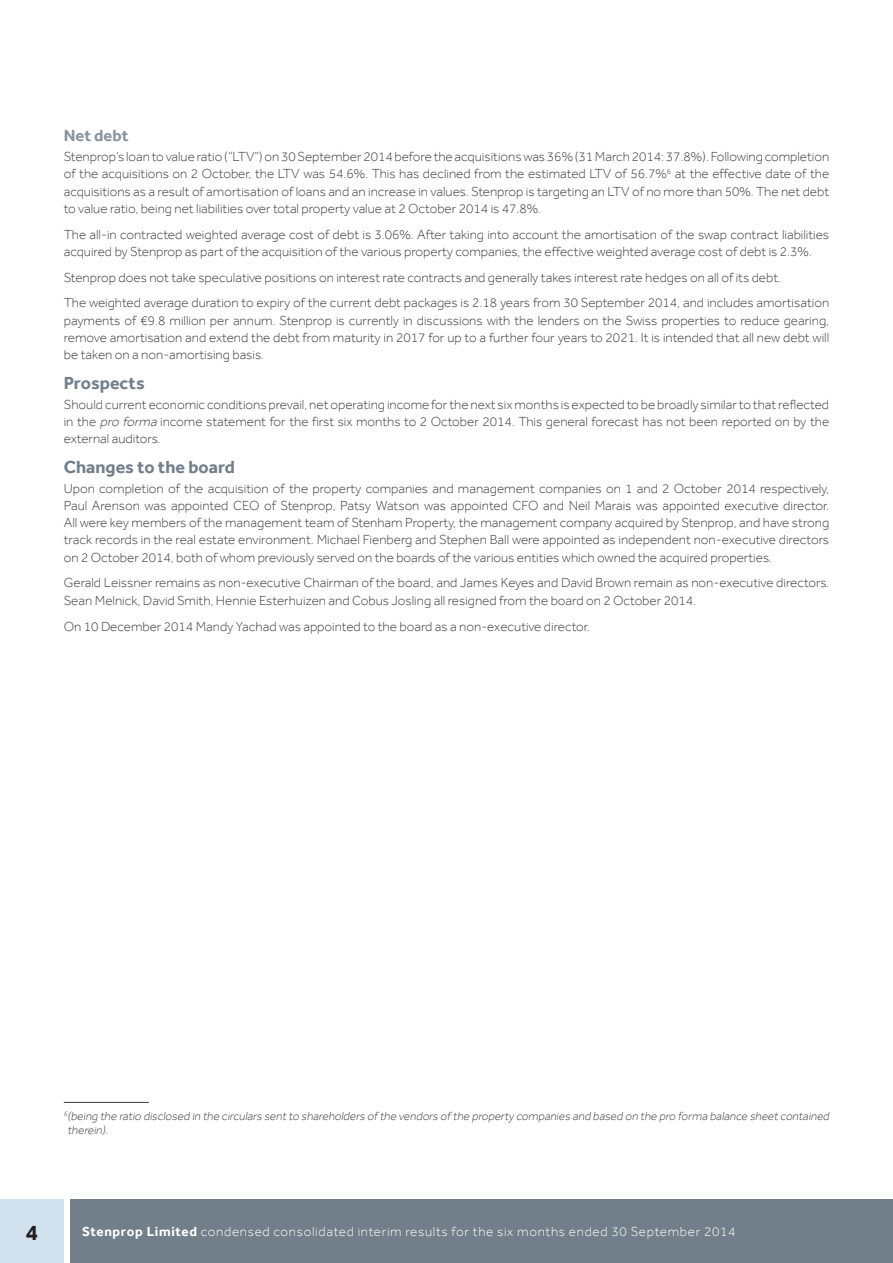
<style>
.page{position:relative;width:893px;height:1263px;background:#fff}
.page>*{position:absolute;margin:0;border:0;box-sizing:border-box;transform-origin:0 0}
.t1{font:700 22.5px "Effra";color:#231f20}
.t2{font:700 18px "Effra";color:#727f8a}
.t3{font:700 16.5px "Effra";color:#89949d}
.t4{font:300 13.5px/17.2px "Effra";color:#3e3e3f;text-align:justify}
.t5{font:300 13.5px "Effra";letter-spacing:.05em;color:#fff}
.t6{font:italic 300 12px/14.4px "Effra";color:#3e3e3f}
.s1{font-style:italic}
.s2{font-weight:700}
</style>
<div class="page">
<div style="left:70px;top:1199px;width:823px;height:64px;background:#727f8a"></div>
<div style="left:0;top:1199px;width:64px;height:64px;background:#d0e0ed"></div>
<hr style="left:64px;top:1102px;width:85px;height:1px;background:#3e3e3f">
<p class="t3" style="left:64px;top:125px;width:66px">Net debt</p>
<p class="t4" style="left:64px;top:148px;width:767px">Stenprop’s loan to value ratio (“LTV”) on 30 September 2014 before the acquisitions was 36% (31 March 2014: 37.8%). Following completion of the acquisitions on 2 October, the LTV was 54.6%. This has declined from the estimated LTV of 56.7%<sup>6</sup> at the effective date of the acquisitions as a result of amortisation of loans and an increase in values. Stenprop is targeting an LTV of no more than 50%. The net debt to value ratio, being net liabilities over total property value at 2 October 2014 is 47.8%.</p>
<p class="t4" style="left:64px;top:226px;width:767px">The all-in contracted weighted average cost of debt is 3.06%. After taking into account the amortisation of the swap contract liabilities acquired by Stenprop as part of the acquisition of the various property companies, the effective weighted average cost of debt is 2.3%.</p>
<p class="t4" style="left:64px;top:264px;width:767px;line-height:25.8px">Stenprop does not take speculative positions on interest rate contracts and generally takes interest rate hedges on all of its debt.<br>The weighted average duration to expiry of the current debt packages is 2.18 years from 30 September 2014, and includes amortisation</p>
<p class="t4" style="left:64px;top:312px;width:767px">payments of €9.8 million per annum. Stenprop is currently in discussions with the lenders on the Swiss properties to reduce gearing, remove amortisation and extend the debt from maturity in 2017 for up to a further four years to 2021. It is intended that all new debt will be taken on a non-amortising basis.</p>
<h2 class="t2" style="left:64px;top:372px;width:82px">Prospects</h2>
<p class="t4" style="left:64px;top:395px;width:767px">Should current economic conditions prevail, net operating income for the next six months is expected to be broadly similar to that reflected in the <span class="s1">pro forma</span> income statement for the first six months to 2 October 2014. This general forecast has not been reported on by the external auditors.</p>
<h2 class="t2" style="left:64px;top:456px;width:173px">Changes to the board</h2>
<p class="t4" style="left:64px;top:479px;width:767px">Upon completion of the acquisition of the property companies and management companies on 1 and 2 October 2014 respectively, Paul Arenson was appointed CEO of Stenprop, Patsy Watson was appointed CFO and Neil Marais was appointed executive director.<br>All were key members of the management team of Stenham Property, the management company acquired by Stenprop, and have strong track records in the real estate environment. Michael Fienberg and Stephen Ball were appointed as independent non-executive directors on 2 October 2014, both of whom previously served on the boards of the various entities which owned the acquired properties.</p>
<p class="t4" style="left:64px;top:574px;width:767px">Gerald Leissner remains as non-executive Chairman of the board, and James Keyes and David Brown remain as non-executive directors.<br>Sean Melnick, David Smith, Hennie Esterhuizen and Cobus Josling all resigned from the board on 2 October 2014.</p>
<p class="t4" style="left:64px;top:617px;width:528px">On 10 December 2014 Mandy Yachad was appointed to the board as a non-executive director.</p>
<p class="t6" style="left:67px;top:1108px;width:765px;text-indent:-4px"><sup>6</sup>(being the ratio disclosed in the circulars sent to shareholders of the vendors of the property companies and based on the pro forma balance sheet contained therein).</p>
<h1 class="t1" style="left:26px;top:1219px;width:14px">4</h1>
<p class="t5" style="left:82px;top:1224px;width:655px"><span class="s2">Stenprop Limited</span> condensed consolidated interim results for the six months ended 30 September 2014</p>
</div>
